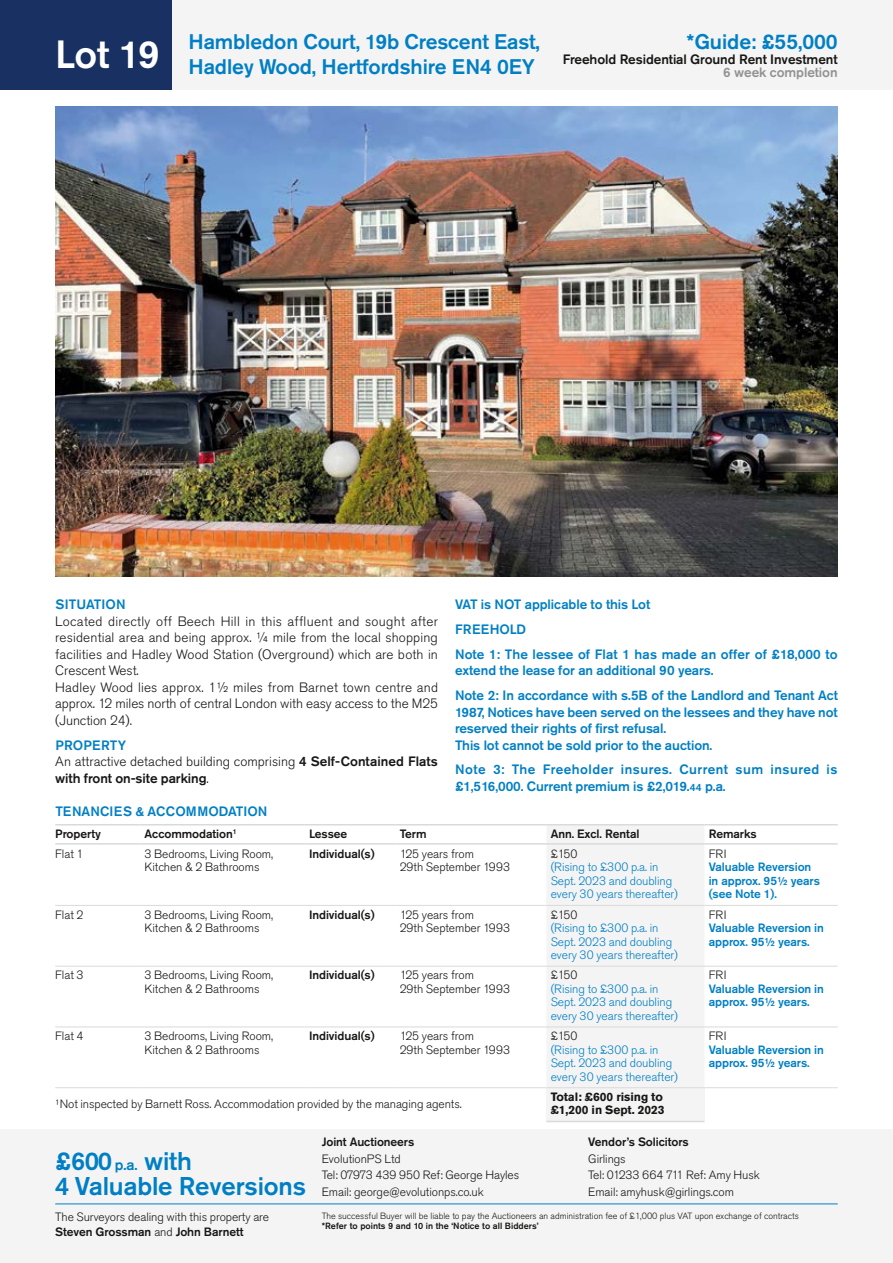
<style>
.page{position:relative;width:893px;height:1263px;background:#fff}
.page>*{position:absolute;margin:0;border:0;box-sizing:border-box;transform-origin:0 0}
.t1{font:500 39px "Akzidenz Grotesk Pro";color:#fff}
.t2{font:500 25.5px/25.5px "Akzidenz Grotesk Pro";letter-spacing:-.005em;color:#007fc4}
.t3{font:500 21px/25.2px "Akzidenz Grotesk Pro";letter-spacing:-.005em;color:#007fc4}
.t4{font:500 13.5px/24.8px "Akzidenz Grotesk Pro";letter-spacing:-.005em;color:#007fc4}
.t5{font:300 13.5px/16.5px "Akzidenz Grotesk Pro";letter-spacing:.01em;color:#181716}
.t6{font:500 13.5px/16.5px "Akzidenz Grotesk Pro";letter-spacing:-.005em;color:#181716}
.t7{font:500 13.5px/16.5px "Akzidenz Grotesk Pro";letter-spacing:.035em;color:#007fc4}
.t8{font:500 13.5px "Akzidenz Grotesk Pro";letter-spacing:-.005em;color:#919291}
.t9{font:300 12px/13.5px "Akzidenz Grotesk Pro";letter-spacing:-.005em;color:#181716}
.t10{font:300 12px/13.5px "Akzidenz Grotesk Pro";letter-spacing:-.005em;color:#007fc4}
.t11{font:500 12px/13.5px "Akzidenz Grotesk Pro";letter-spacing:-.005em;color:#007fc4}
.t12{font:500 12px "Akzidenz Grotesk Pro";letter-spacing:-.005em;color:#181716}
.t13{font:700 12px/13.5px "Akzidenz Grotesk Pro";letter-spacing:-.005em;color:#181716}
.t14{font:300 9px "Akzidenz Grotesk Pro";color:#181716}
.t15{font:500 9px "Akzidenz Grotesk Pro";color:#181716}
.s1{color:#007fc4}
.s2{font-weight:300}
.s3{font-size:10.5px}
.s4{font-size:15px}
.s5{font-weight:500}
</style>
<div class="page">
<div style="left:0;top:1129px;width:893px;height:134px;background:#f4f4f4"></div>
<div style="left:0;top:0;width:893px;height:89px;background:#f4f4f4"></div>
<div style="left:0;top:0;width:171px;height:89px;background:#193162"></div>
<hr style="left:55px;top:1203px;width:783px;height:1px;background:#007fc4">
<img style="left:55px;top:106px;width:783px;height:470px">
<div style="left:546px;top:825px;width:158px;height:262px;background:#f4f4f4"></div>
<div style="left:546px;top:1088px;width:158px;height:33px;background:#f4f4f4"></div>
<hr style="left:55px;top:905px;width:85px;height:1px;background:#d9dada">
<hr style="left:140px;top:905px;width:165px;height:1px;background:#d9dada">
<hr style="left:305px;top:905px;width:90px;height:1px;background:#d9dada">
<hr style="left:395px;top:905px;width:151px;height:1px;background:#d9dada">
<hr style="left:546px;top:905px;width:158px;height:1px;background:#d9dada">
<hr style="left:704px;top:905px;width:134px;height:1px;background:#d9dada">
<hr style="left:55px;top:966px;width:85px;height:1px;background:#d9dada">
<hr style="left:140px;top:966px;width:165px;height:1px;background:#d9dada">
<hr style="left:305px;top:966px;width:90px;height:1px;background:#d9dada">
<hr style="left:395px;top:966px;width:151px;height:1px;background:#d9dada">
<hr style="left:546px;top:966px;width:158px;height:1px;background:#d9dada">
<hr style="left:704px;top:966px;width:134px;height:1px;background:#d9dada">
<hr style="left:55px;top:1026px;width:85px;height:1px;background:#d9dada">
<hr style="left:140px;top:1026px;width:165px;height:1px;background:#d9dada">
<hr style="left:305px;top:1026px;width:90px;height:1px;background:#d9dada">
<hr style="left:395px;top:1026px;width:151px;height:1px;background:#d9dada">
<hr style="left:546px;top:1026px;width:158px;height:1px;background:#d9dada">
<hr style="left:704px;top:1026px;width:134px;height:1px;background:#d9dada">
<hr style="left:546px;top:1087px;width:158px;height:1px;background:#d9dada">
<hr style="left:704px;top:1087px;width:134px;height:1px;background:#d9dada">
<hr style="left:140px;top:824px;width:165px;height:1px;background:#d9dada">
<hr style="left:305px;top:824px;width:90px;height:1px;background:#d9dada">
<hr style="left:140px;top:843px;width:165px;height:2px;background:#d9dada">
<hr style="left:305px;top:843px;width:90px;height:2px;background:#d9dada">
<hr style="left:55px;top:1087px;width:85px;height:1px;background:#d9dada">
<hr style="left:140px;top:1087px;width:165px;height:1px;background:#d9dada">
<hr style="left:305px;top:1087px;width:90px;height:1px;background:#d9dada">
<hr style="left:395px;top:1087px;width:151px;height:1px;background:#d9dada">
<hr style="left:55px;top:824px;width:85px;height:1px;background:#d9dada">
<hr style="left:395px;top:824px;width:151px;height:1px;background:#d9dada">
<hr style="left:546px;top:824px;width:158px;height:1px;background:#d9dada">
<hr style="left:704px;top:824px;width:134px;height:1px;background:#d9dada">
<hr style="left:55px;top:843px;width:85px;height:2px;background:#d9dada">
<hr style="left:395px;top:843px;width:151px;height:2px;background:#d9dada">
<hr style="left:546px;top:843px;width:158px;height:2px;background:#d9dada">
<hr style="left:704px;top:843px;width:134px;height:2px;background:#d9dada">
<hr style="left:546px;top:1121px;width:158px;height:1px;background:#d9dada">
<h1 class="t1" style="left:55px;top:29px;width:106px">Lot 19</h1>
<h3 class="t3" style="left:189px;top:29px;width:353px">Hambledon Court, 19b Crescent East,<br>Hadley Wood, Hertfordshire EN4 0EY</h3>
<h3 class="t3" style="left:686px;top:29px;width:153px">*Guide: £55,000</h3>
<p class="t6" style="left:563px;top:51px;width:276px">Freehold Residential Ground Rent Investment</p>
<p class="t8" style="left:723px;top:64px;width:116px">6 week completion</p>
<p class="t4" style="left:55px;top:592px;width:72px">SITUATION</p>
<p class="t5" style="left:55px;top:613px;width:384px">Located directly off Beech Hill in this affluent and sought after residential area and being approx. ¼ mile from the local shopping facilities and Hadley Wood Station (Overground) which are both in Crescent West.<br>Hadley Wood lies approx. 1½ miles from Barnet town centre and approx. 12 miles north of central London with easy access to the M25 (Junction 24).</p>
<p class="t6" style="left:55px;top:736px;width:384px"><span class="s1">PROPERTY<br></span><span class="s2">An attractive detached building comprising</span> 4 Self-Contained Flats with front on-site parking<span class="s2">.</span></p>
<p class="t4" style="left:455px;top:592px;width:384px">VAT is NOT applicable to this Lot<br>FREEHOLD<br>Note 1: The lessee of Flat 1 has made an offer of £18,000 to</p>
<p class="t4" style="left:455px;top:658px;width:384px">extend the lease for an additional 90 years.<br>Note 2: In accordance with s.5B of the Landlord and Tenant Act</p>
<p class="t4" style="left:455px;top:703px;width:384px;line-height:16.5px">1987, Notices have been served on the lessees and they have not reserved their rights of first refusal.<br>This lot cannot be sold prior to the auction.</p>
<p class="t7" style="left:455px;top:761px;width:384px">Note 3: The Freeholder insures. Current sum insured is £1,516,000. Current premium is £2,019.<span class="s3">44</span> p.a.</p>
<p class="t4" style="left:55px;top:798px;width:214px">TENANCIES &amp; ACCOMMODATION</p>
<p class="t12" style="left:55px;top:826px;width:47px">Property</p>
<p class="t12" style="left:145px;top:826px;width:94px">Accommodation<sup>1</sup></p>
<p class="t12" style="left:309px;top:826px;width:40px">Lessee</p>
<p class="t12" style="left:400px;top:826px;width:28px">Term</p>
<p class="t12" style="left:551px;top:826px;width:90px">Ann. Excl. Rental</p>
<p class="t12" style="left:709px;top:826px;width:50px">Remarks</p>
<p class="t9" style="left:55px;top:847px;width:30px">Flat 1</p>
<p class="t9" style="left:145px;top:847px;width:130px">3 Bedrooms, Living Room,<br>Kitchen &amp; 2 Bathrooms</p>
<p class="t12" style="left:309px;top:846px;width:67px">Individual(s)</p>
<p class="t9" style="left:400px;top:847px;width:112px">125 years from<br>29th September 1993</p>
<p class="t9" style="left:551px;top:847px;width:28px">£150</p>
<p class="t9" style="left:709px;top:847px;width:19px">FRI</p>
<p class="t11" style="left:709px;top:860px;width:113px">Valuable Reversion in approx. 95½ years (see Note 1).</p>
<p class="t10" style="left:551px;top:860px;width:129px">(Rising to £300 p.a. in<br>Sept. 2023 and doubling every 30 years thereafter)</p>
<p class="t9" style="left:55px;top:908px;width:30px">Flat 2</p>
<p class="t9" style="left:145px;top:908px;width:130px">3 Bedrooms, Living Room,<br>Kitchen &amp; 2 Bathrooms</p>
<p class="t12" style="left:309px;top:907px;width:67px">Individual(s)</p>
<p class="t9" style="left:400px;top:908px;width:112px">125 years from<br>29th September 1993</p>
<p class="t9" style="left:551px;top:908px;width:28px">£150</p>
<p class="t10" style="left:551px;top:921px;width:129px">(Rising to £300 p.a. in<br>Sept. 2023 and doubling every 30 years thereafter)</p>
<p class="t9" style="left:55px;top:968px;width:30px">Flat 3</p>
<p class="t9" style="left:145px;top:968px;width:130px">3 Bedrooms, Living Room,<br>Kitchen &amp; 2 Bathrooms</p>
<p class="t12" style="left:309px;top:967px;width:67px">Individual(s)</p>
<p class="t9" style="left:400px;top:968px;width:112px">125 years from<br>29th September 1993</p>
<p class="t9" style="left:551px;top:968px;width:28px">£150</p>
<p class="t10" style="left:551px;top:982px;width:129px">(Rising to £300 p.a. in<br>Sept. 2023 and doubling every 30 years thereafter)</p>
<p class="t9" style="left:55px;top:1029px;width:30px">Flat 4</p>
<p class="t9" style="left:145px;top:1029px;width:130px">3 Bedrooms, Living Room,<br>Kitchen &amp; 2 Bathrooms</p>
<p class="t12" style="left:309px;top:1028px;width:67px">Individual(s)</p>
<p class="t9" style="left:400px;top:1029px;width:112px">125 years from<br>29th September 1993</p>
<p class="t9" style="left:551px;top:1029px;width:28px">£150</p>
<p class="t10" style="left:551px;top:1043px;width:129px">(Rising to £300 p.a. in<br>Sept. 2023 and doubling every 30 years thereafter)</p>
<p class="t9" style="left:55px;top:1097px;width:408px">¹Not inspected by Barnett Ross. Accommodation provided by the managing agents.</p>
<p class="t13" style="left:551px;top:1090px;width:115px">Total: £600 rising to £1,200 in Sept. 2023</p>
<p class="t9" style="left:709px;top:908px;width:19px">FRI</p>
<p class="t11" style="left:709px;top:921px;width:117px">Valuable Reversion in approx. 95½ years.</p>
<p class="t9" style="left:709px;top:968px;width:19px">FRI</p>
<p class="t11" style="left:709px;top:982px;width:117px">Valuable Reversion in approx. 95½ years.</p>
<p class="t9" style="left:709px;top:1029px;width:19px">FRI</p>
<p class="t11" style="left:709px;top:1042px;width:117px">Valuable Reversion in approx. 95½ years.</p>
<h2 class="t2" style="left:55px;top:1148px;width:252px">£600 <span class="s4">p.a.</span> with<br>4 Valuable Reversions</h2>
<p class="t9" style="left:55px;top:1209px;width:215px;line-height:15px">The Surveyors dealing with this property are<br><span class="s5">Steven Grossman</span> and <span class="s5">John Barnett</span></p>
<p class="t12" style="left:322px;top:1134px;width:94px">Joint Auctioneers</p>
<p class="t9" style="left:322px;top:1150px;width:199px;line-height:16.5px">EvolutionPS Ltd<br>Tel: 07973 439 950 Ref: George Hayles<br>Email: george@evolutionps.co.uk</p>
<p class="t12" style="left:588px;top:1134px;width:102px">Vendor’s Solicitors</p>
<p class="t9" style="left:588px;top:1150px;width:173px;line-height:16.5px">Girlings<br>Tel: 01233 664 711 Ref: Amy Husk<br>Email: amyhusk@girlings.com</p>
<p class="t14" style="left:322px;top:1209px;width:479px">The successful Buyer will be liable to pay the Auctioneers an administration fee of £1,000 plus VAT upon exchange of contracts</p>
<p class="t15" style="left:322px;top:1220px;width:218px">*Refer to points 9 and 10 in the ‘Notice to all Bidders’</p>
</div>
